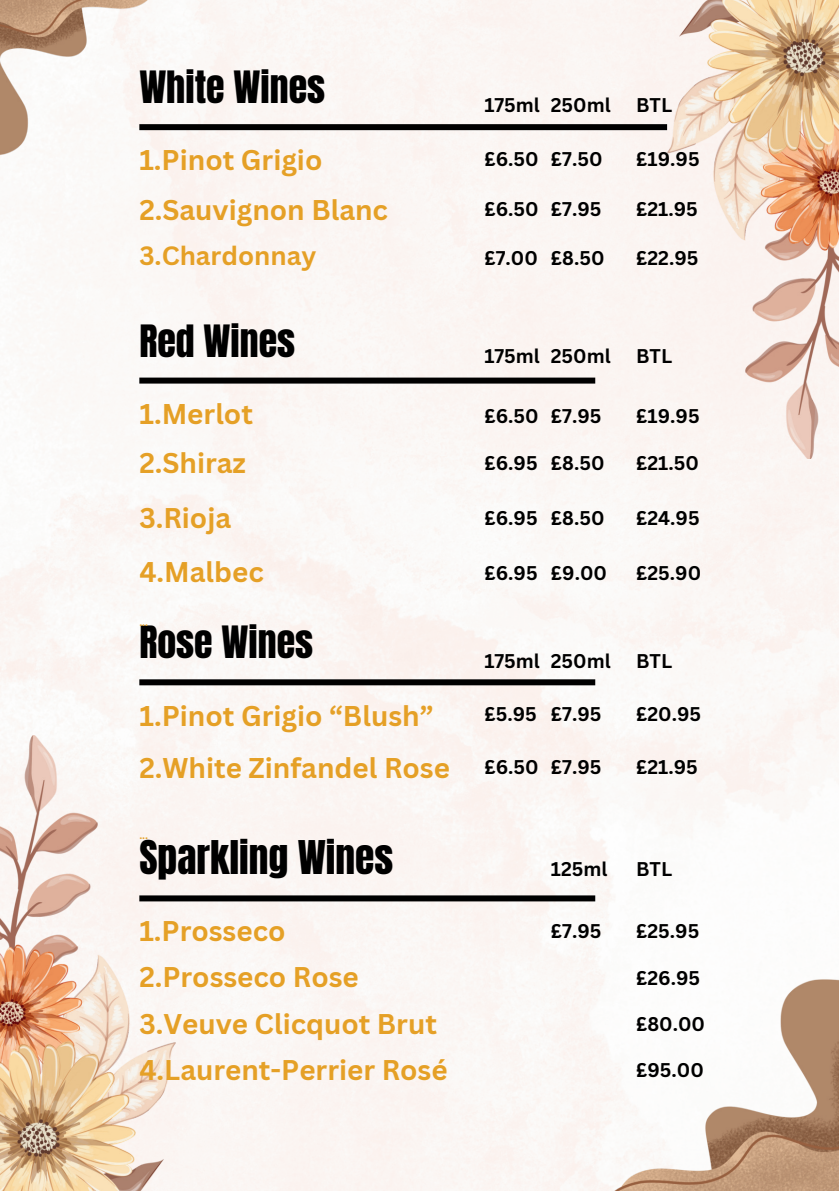
<style>
.page{position:relative;width:839px;height:1191px;background:#fff}
.page>*{position:absolute;margin:0;border:0;box-sizing:border-box;transform-origin:0 0}
.t1{font:39.6px "Anton";color:#000}
.t2{font:37.8px "Anton";color:#000}
.t3{font:700 27.8px/49.4px "Canva Sans";color:#e5a026}
.t4{font:700 25.8px "Canva Sans";color:#e5a026}
.t5{font:700 19.4px "Canva Sans";color:#000}
.t6{font:700 10.6px "Canva Sans";color:#e5a026}
</style>
<div class="page">
<img style="left:0;top:0;width:160px;height:157px">
<img style="left:610px;top:978px;width:228px;height:213px">
<img style="left:0;top:736px;width:175px;height:455px">
<img style="left:667px;top:0;width:171px;height:459px">
<div style="left:139px;top:124px;width:528px;height:6px;background:#000"></div>
<div style="left:139px;top:378px;width:456px;height:6px;background:#000"></div>
<div style="left:139px;top:679px;width:456px;height:6px;background:#000"></div>
<div style="left:139px;top:895px;width:456px;height:6px;background:#000"></div>
<h2 class="t2" style="left:139px;top:68px;width:187px">White Wines</h2>
<h3 class="t3" style="left:139px;top:136px;width:250px">1.Pinot Grigio<br>2.Sauvignon Blanc</h3>
<h3 class="t4" style="left:139px;top:240px;width:178px">3.Chardonnay</h3>
<h2 class="t2" style="left:139px;top:322px;width:157px">Red Wines</h2>
<h3 class="t3" style="left:139px;top:389px;width:115px">1.Merlot</h3>
<h3 class="t3" style="left:139px;top:438px;width:108px">2.Shiraz</h3>
<h3 class="t3" style="left:139px;top:494px;width:93px">3.Rioja</h3>
<h3 class="t3" style="left:139px;top:548px;width:126px">4.Malbec</h3>
<h2 class="t2" style="left:139px;top:623px;width:175px">Rose Wines</h2>
<p class="t6" style="left:139px;top:616px;width:10px">...</p>
<h3 class="t3" style="left:139px;top:691px;width:295px">1.Pinot Grigio “Blush”</h3>
<h3 class="t3" style="left:139px;top:743px;width:312px">2.White Zinfandel Rose</h3>
<p class="t6" style="left:139px;top:829px;width:10px">...</p>
<h1 class="t1" style="left:139px;top:837px;width:255px">Sparkling Wines</h1>
<h3 class="t3" style="left:139px;top:906px;width:148px">1.Prosseco</h3>
<h3 class="t3" style="left:139px;top:953px;width:221px">2.Prosseco Rose</h3>
<p class="t5" style="left:484px;top:94px;width:128px">175ml 250ml</p>
<p class="t5" style="left:636px;top:94px;width:38px">BTL</p>
<p class="t5" style="left:484px;top:148px;width:120px">£6.50 £7.50</p>
<p class="t5" style="left:636px;top:148px;width:65px">£19.95</p>
<p class="t5" style="left:484px;top:197px;width:119px">£6.50 £7.95</p>
<p class="t5" style="left:636px;top:197px;width:63px">£21.95</p>
<p class="t5" style="left:484px;top:246px;width:122px">£7.00 £8.50</p>
<p class="t5" style="left:636px;top:246px;width:64px">£22.95</p>
<p class="t5" style="left:484px;top:345px;width:128px">175ml 250ml</p>
<p class="t5" style="left:636px;top:345px;width:38px">BTL</p>
<p class="t5" style="left:484px;top:404px;width:119px">£6.50 £7.95</p>
<p class="t5" style="left:636px;top:404px;width:65px">£19.95</p>
<p class="t5" style="left:484px;top:451px;width:122px">£6.95 £8.50</p>
<p class="t5" style="left:636px;top:451px;width:64px">£21.50</p>
<p class="t5" style="left:484px;top:506px;width:122px">£6.95 £8.50</p>
<p class="t5" style="left:636px;top:506px;width:65px">£24.95</p>
<p class="t5" style="left:484px;top:561px;width:124px">£6.95 £9.00</p>
<p class="t5" style="left:636px;top:561px;width:67px">£25.90</p>
<p class="t5" style="left:484px;top:650px;width:128px">175ml 250ml</p>
<p class="t5" style="left:636px;top:650px;width:38px">BTL</p>
<p class="t5" style="left:484px;top:703px;width:119px">£5.95 £7.95</p>
<p class="t5" style="left:636px;top:703px;width:67px">£20.95</p>
<p class="t5" style="left:484px;top:755px;width:119px">£6.50 £7.95</p>
<p class="t5" style="left:636px;top:755px;width:63px">£21.95</p>
<p class="t5" style="left:551px;top:857px;width:58px">125ml</p>
<p class="t5" style="left:636px;top:857px;width:38px">BTL</p>
<p class="t5" style="left:551px;top:919px;width:52px">£7.95</p>
<p class="t5" style="left:636px;top:919px;width:65px">£25.95</p>
<p class="t5" style="left:636px;top:966px;width:66px">£26.95</p>
<h3 class="t3" style="left:139px;top:1001px;width:310px;line-height:46.2px">3.Veuve Clicquot Brut<br>4.Laurent-Perrier Rosé</h3>
<p class="t5" style="left:636px;top:1012px;width:71px">£80.00</p>
<p class="t5" style="left:636px;top:1059px;width:69px">£95.00</p>
</div>
